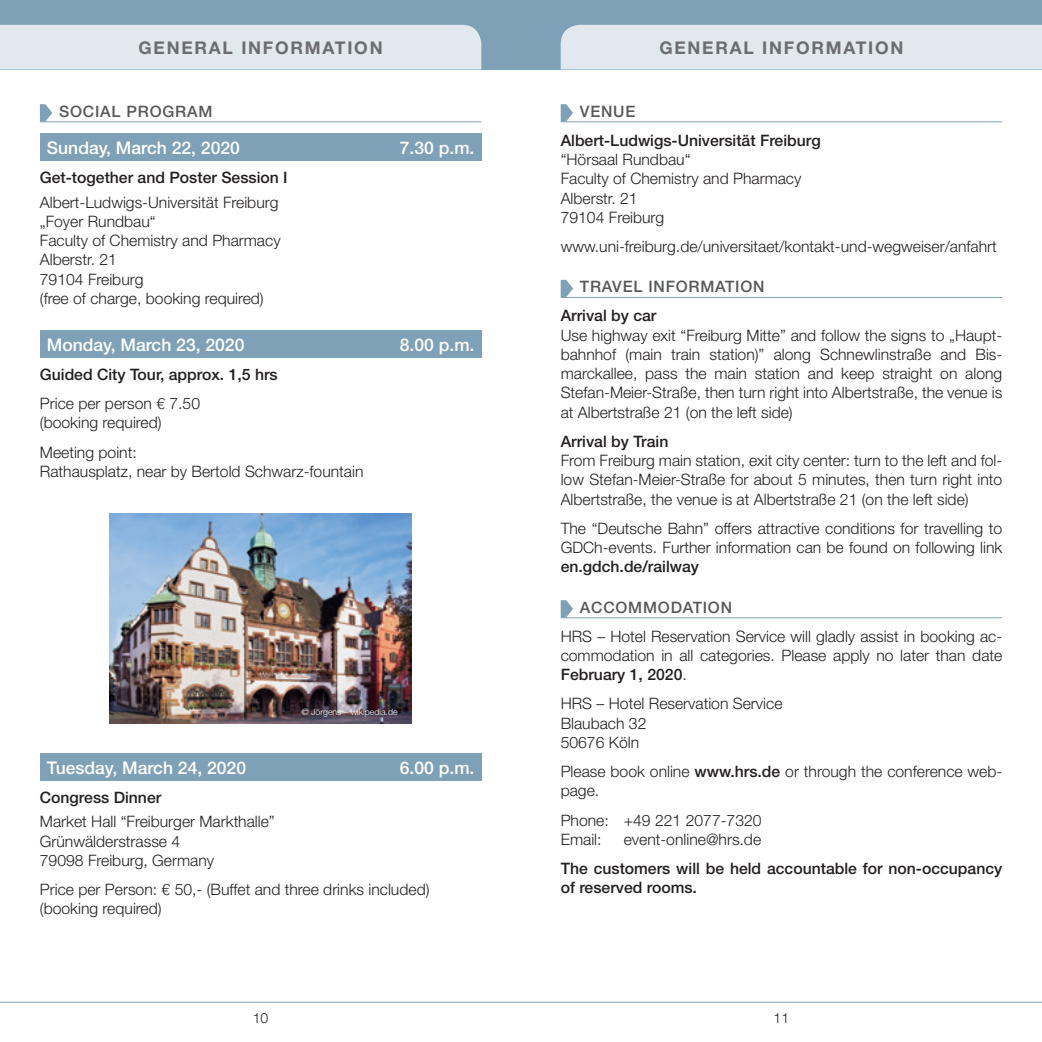
<style>
.page{position:relative;width:1042px;height:1042px;background:#fff}
.page>*{position:absolute;margin:0;border:0;box-sizing:border-box;transform-origin:0 0}
.t1{font:500 17.5px "Helvetica Neue";color:#fff}
.t2{font:700 17.5px "Helvetica Neue";letter-spacing:.1em;color:#6c6d70}
.t3{font:300 15.75px/19.2px "Helvetica Neue";color:#231f20}
.t4{font:500 15.75px/19.2px "Helvetica Neue";color:#231f20}
.t5{font:500 15.75px "Helvetica Neue";letter-spacing:.05em;color:#57585a}
.t6{font:300 14px "Helvetica Neue";color:#231f20}
.t7{font:300 8.75px "Helvetica Neue";color:#fff}
.s1{font-weight:300}
.s2{font-family:"Helvetica";font-weight:300}
.s3{font-family:"Helvetica"}
.s4{font-weight:500}
</style>
<div class="page">
<div style="left:0;top:0;width:1042px;height:69px;background:#7ea1b7"></div>
<div style="left:0;top:25px;width:481px;height:44px;background:#e1e9ef"></div>
<div style="left:561px;top:25px;width:481px;height:44px;background:#e1e9ef"></div>
<hr style="left:0;top:1002px;width:521px;height:1px;background:#7ea1b7">
<hr style="left:521px;top:1002px;width:521px;height:1px;background:#7ea1b7">
<hr style="left:561px;top:122px;width:441px;height:1px;background:#7ea1b7">
<hr style="left:561px;top:297px;width:441px;height:1px;background:#7ea1b7">
<hr style="left:561px;top:617px;width:441px;height:1px;background:#7ea1b7">
<svg style="left:561px;top:104px;width:12px;height:18px"></svg>
<svg style="left:561px;top:280px;width:12px;height:17px"></svg>
<svg style="left:561px;top:600px;width:12px;height:17px"></svg>
<hr style="left:40px;top:122px;width:441px;height:1px;background:#7ea1b7">
<svg style="left:40px;top:104px;width:12px;height:18px"></svg>
<div style="left:40px;top:133px;width:441px;height:28px;background:#7ea1b7"></div>
<div style="left:40px;top:330px;width:441px;height:28px;background:#7ea1b7"></div>
<div style="left:40px;top:753px;width:441px;height:28px;background:#7ea1b7"></div>
<img style="left:110px;top:513px;width:302px;height:211px">
<p class="t2" style="left:139px;top:37px;width:246px">GENERAL INFORMATION</p>
<p class="t2" style="left:659px;top:37px;width:246px">GENERAL INFORMATION</p>
<p class="t5" style="left:59px;top:102px;width:155px">SOCIAL PROGRAM</p>
<p class="t1" style="left:47px;top:137px;width:194px">Sunday, March 22, 2020</p>
<p class="t1" style="left:400px;top:137px;width:76px">7.30 p.m.</p>
<p class="t4" style="left:40px;top:168px;width:249px">Get-together and Poster Session I</p>
<p class="t3" style="left:40px;top:192px;width:242px">Albert-Ludwigs-Universität Freiburg „Foyer Rundbau“<br>Faculty of Chemistry and Pharmacy<br>Alberstr. 21<br>79104 Freiburg<br>(free of charge, booking required)</p>
<p class="t1" style="left:47px;top:334px;width:199px">Monday, March 23, 2020</p>
<p class="t1" style="left:400px;top:334px;width:76px">8.00 p.m.</p>
<p class="t4" style="left:40px;top:359px;width:239px;line-height:29.2px">Guided City Tour, approx. 1,5 hrs<br><span class="s1">Price per person</span> <span class="s2">€</span> <span class="s1">7.50</span></p>
<p class="t3" style="left:40px;top:408px;width:123px;line-height:29.2px">(booking required)<br>Meeting point:</p>
<p class="t3" style="left:40px;top:461px;width:325px">Rathausplatz, near by Bertold Schwarz-fountain</p>
<p class="t7" style="left:302px;top:706px;width:97px">© Jörgens – wikipedia.de</p>
<p class="t1" style="left:47px;top:757px;width:201px">Tuesday, March 24, 2020</p>
<p class="t1" style="left:400px;top:757px;width:76px">6.00 p.m.</p>
<p class="t4" style="left:40px;top:788px;width:123px">Congress Dinner</p>
<p class="t3" style="left:40px;top:812px;width:236px">Market Hall “Freiburger Markthalle”<br>Grünwälderstrasse 4<br>79098 Freiburg, Germany</p>
<p class="t3" style="left:40px;top:879px;width:391px">Price per Person: <span class="s3">€</span> 50,- (Buffet and three drinks included) (booking required)</p>
<p class="t5" style="left:580px;top:102px;width:57px">VENUE</p>
<p class="t4" style="left:561px;top:130px;width:261px">Albert-Ludwigs-Universität Freiburg</p>
<p class="t3" style="left:561px;top:149px;width:242px">“Hörsaal Rundbau“<br>Faculty of Chemistry and Pharmacy<br>Alberstr. 21<br>79104 Freiburg</p>
<p class="t3" style="left:561px;top:236px;width:438px">www.uni-freiburg.de/universitaet/kontakt-und-wegweiser/anfahrt</p>
<p class="t5" style="left:580px;top:277px;width:186px">TRAVEL INFORMATION</p>
<p class="t4" style="left:561px;top:306px;width:97px">Arrival by car</p>
<p class="t3" style="left:561px;top:325px;width:443px;text-align:justify">Use highway exit “Freiburg Mitte” and follow the signs to „Haupt&shy;bahnhof (main train station)” along Schnewlinstraße and Bis&shy;marckallee, pass the main station and keep straight on along Stefan-Meier-Straße, then turn right into Albertstraße, the venue is at Albertstraße 21 (on the left side)</p>
<p class="t4" style="left:561px;top:431px;width:109px">Arrival by Train</p>
<p class="t3" style="left:561px;top:450px;width:443px;text-align:justify">From Freiburg main station, exit city center: turn to the left and fol&shy;low Stefan-Meier-Straße for about 5 minutes, then turn right into Albertstraße, the venue is at Albertstraße 21 (on the left side)</p>
<p class="t3" style="left:561px;top:518px;width:443px">The “Deutsche Bahn” offers attractive conditions for travelling to<br>GDCh-events. Further information can be found on following link</p>
<p class="t4" style="left:561px;top:557px;width:140px">en.gdch.de/railway</p>
<p class="t5" style="left:580px;top:597px;width:154px">ACCOMMODATION</p>
<p class="t3" style="left:561px;top:626px;width:443px;text-align:justify">HRS – Hotel Reservation Service will gladly assist in booking ac&shy;commodation in all categories. Please apply no later than date <span class="s4">February 1, 2020</span>.</p>
<p class="t3" style="left:561px;top:694px;width:223px">HRS – Hotel Reservation Service<br>Blaubach 32<br>50676 Köln</p>
<p class="t3" style="left:561px;top:761px;width:443px">Please book online <span class="s4">www.hrs.de</span> or through the conference web&shy;page.</p>
<p class="t3" style="left:561px;top:810px;width:202px">Phone: +49 221 2077-7320<br>Email:</p>
<p class="t3" style="left:624px;top:829px;width:139px">event-online@hrs.de</p>
<p class="t4" style="left:561px;top:858px;width:443px">The customers will be held accountable for non-occupancy of reserved rooms.</p>
<p class="t6" style="left:253px;top:1010px;width:17px">10</p>
<p class="t6" style="left:773px;top:1010px;width:17px">11</p>
</div>
